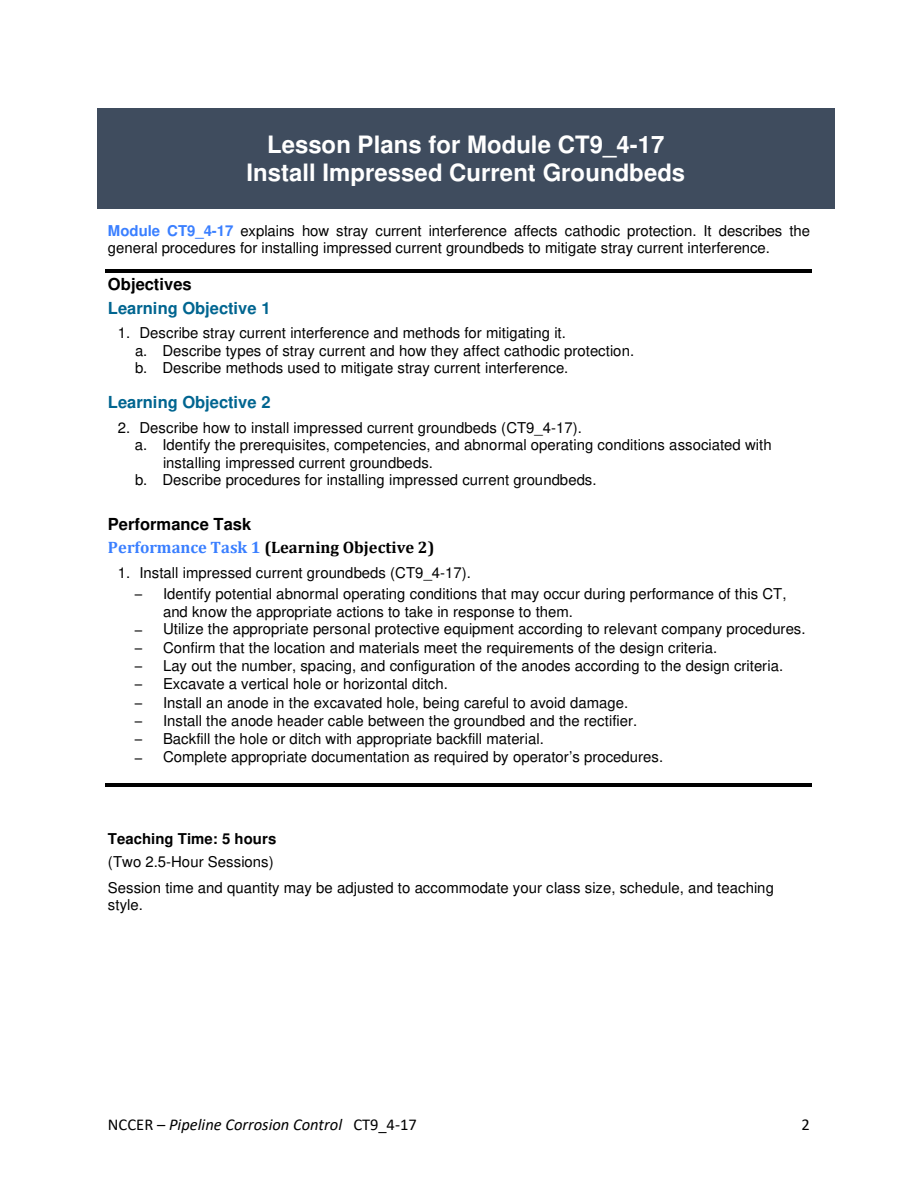
<style>
.page{position:relative;width:918px;height:1188px;background:#fff}
.page>*{position:absolute;margin:0;border:0;box-sizing:border-box;transform-origin:0 0}
.t1{font:700 24px/27.8px "Helvetica";color:#fff;text-align:center}
.t2{font:italic 16.5px "Calibri";color:#000}
.t3{font:700 16.5px "Helvetica";color:#006590}
.t4{font:700 16.5px "Cambria";color:#000}
.t5{font:700 16.5px "Helvetica";color:#000}
.t6{font:16.5px "Calibri";color:#000}
.t7{font:15px/17.2px "Helvetica";color:#000}
.t8{font:700 15px "Helvetica";letter-spacing:.005em;color:#000}
.s1{font-weight:700;color:#3a7fff}
.s2{color:#3a7fff}
.s3{font-family:"Calibri"}
.s4{font-style:normal}
</style>
<div class="page">
<div style="left:120px;top:130px;width:692px;height:28px;background:#3f4c5e"></div>
<div style="left:97px;top:108px;width:23px;height:23px;background:#3f4c5e"></div>
<div style="left:120px;top:108px;width:692px;height:23px;background:#3f4c5e"></div>
<div style="left:812px;top:108px;width:23px;height:23px;background:#3f4c5e"></div>
<div style="left:97px;top:131px;width:23px;height:27px;background:#3f4c5e"></div>
<div style="left:812px;top:131px;width:23px;height:27px;background:#3f4c5e"></div>
<div style="left:120px;top:158px;width:692px;height:28px;background:#3f4c5e"></div>
<div style="left:97px;top:186px;width:23px;height:22px;background:#3f4c5e"></div>
<div style="left:120px;top:186px;width:692px;height:22px;background:#3f4c5e"></div>
<div style="left:812px;top:186px;width:23px;height:22px;background:#3f4c5e"></div>
<div style="left:97px;top:158px;width:23px;height:28px;background:#3f4c5e"></div>
<div style="left:812px;top:158px;width:23px;height:28px;background:#3f4c5e"></div>
<hr style="left:106px;top:270px;width:706px;height:3px;background:#000">
<hr style="left:106px;top:783px;width:706px;height:3px;background:#000">
<h1 class="t1" style="left:247px;top:133px;width:440px">Lesson Plans for Module CT9_4-17<br>Install Impressed Current Groundbeds</h1>
<p class="t7" style="left:108px;top:223px;width:704px"><span class="s1">Module CT9_4-17</span> explains how stray current interference affects cathodic protection. It describes the general procedures for installing impressed current groundbeds to mitigate stray current interference.</p>
<p class="t5" style="left:108px;top:278px;width:85px">Objectives</p>
<p class="t3" style="left:108px;top:302px;width:164px">Learning Objective 1</p>
<p class="t7" style="left:135px;top:326px;width:501px;text-indent:-17px">1. Describe stray current interference and methods for mitigating it.<br>a. Describe types of stray current and how they affect cathodic protection. b. Describe methods used to mitigate stray current interference.</p>
<p class="t3" style="left:108px;top:396px;width:164px">Learning Objective 2</p>
<p class="t7" style="left:118px;top:421px;width:466px">2. Describe how to install impressed current groundbeds (CT9_4-17).</p>
<p class="t7" style="left:135px;top:438px;width:638px">a. Identify the prerequisites, competencies, and abnormal operating conditions associated with</p>
<p class="t7" style="left:163px;top:455px;width:272px">installing impressed current groundbeds.</p>
<p class="t7" style="left:135px;top:472px;width:463px">b. Describe procedures for installing impressed current groundbeds.</p>
<p class="t5" style="left:108px;top:517px;width:145px">Performance Task</p>
<p class="t4" style="left:108px;top:542px;width:328px"><span class="s2">Performance Task 1</span> (Learning Objective 2)</p>
<p class="t7" style="left:118px;top:566px;width:355px">1. Install impressed current groundbeds (CT9_4-17).</p>
<p class="t7" style="left:163px;top:586px;width:625px;line-height:18px;text-indent:-28px"><span class="s3">–</span> Identify potential abnormal operating conditions that may occur during performance of this CT, and know the appropriate actions to take in response to them.</p>
<p class="t7" style="left:135px;top:622px;width:672px"><span class="s3">–</span> Utilize the appropriate personal protective equipment according to relevant company procedures.</p>
<p class="t7" style="left:135px;top:640px;width:584px"><span class="s3">–</span> Confirm that the location and materials meet the requirements of the design criteria.</p>
<p class="t7" style="left:135px;top:658px;width:650px"><span class="s3">–</span> Lay out the number, spacing, and configuration of the anodes according to the design criteria.</p>
<p class="t7" style="left:135px;top:677px;width:315px"><span class="s3">–</span> Excavate a vertical hole or horizontal ditch.</p>
<p class="t7" style="left:135px;top:695px;width:495px"><span class="s3">–</span> Install an anode in the excavated hole, being careful to avoid damage.</p>
<p class="t7" style="left:135px;top:713px;width:504px"><span class="s3">–</span> Install the anode header cable between the groundbed and the rectifier.</p>
<p class="t7" style="left:135px;top:732px;width:410px"><span class="s3">–</span> Backfill the hole or ditch with appropriate backfill material.</p>
<p class="t7" style="left:135px;top:750px;width:530px"><span class="s3">–</span> Complete appropriate documentation as required by operator’s procedures.</p>
<p class="t8" style="left:108px;top:833px;width:170px">Teaching Time: 5 hours</p>
<p class="t7" style="left:108px;top:850px;width:668px;line-height:26.1px">(Two 2.5-Hour Sessions)<br>Session time and quantity may be adjusted to accommodate your class size, schedule, and teaching</p>
<p class="t7" style="left:108px;top:898px;width:36px">style.</p>
<p class="t2" style="left:108px;top:1118px;width:310px"><span class="s4">NCCER –</span> Pipeline Corrosion Control <span class="s4">CT9_4-17</span></p>
<p class="t6" style="left:802px;top:1119px;width:10px">2</p>
</div>
